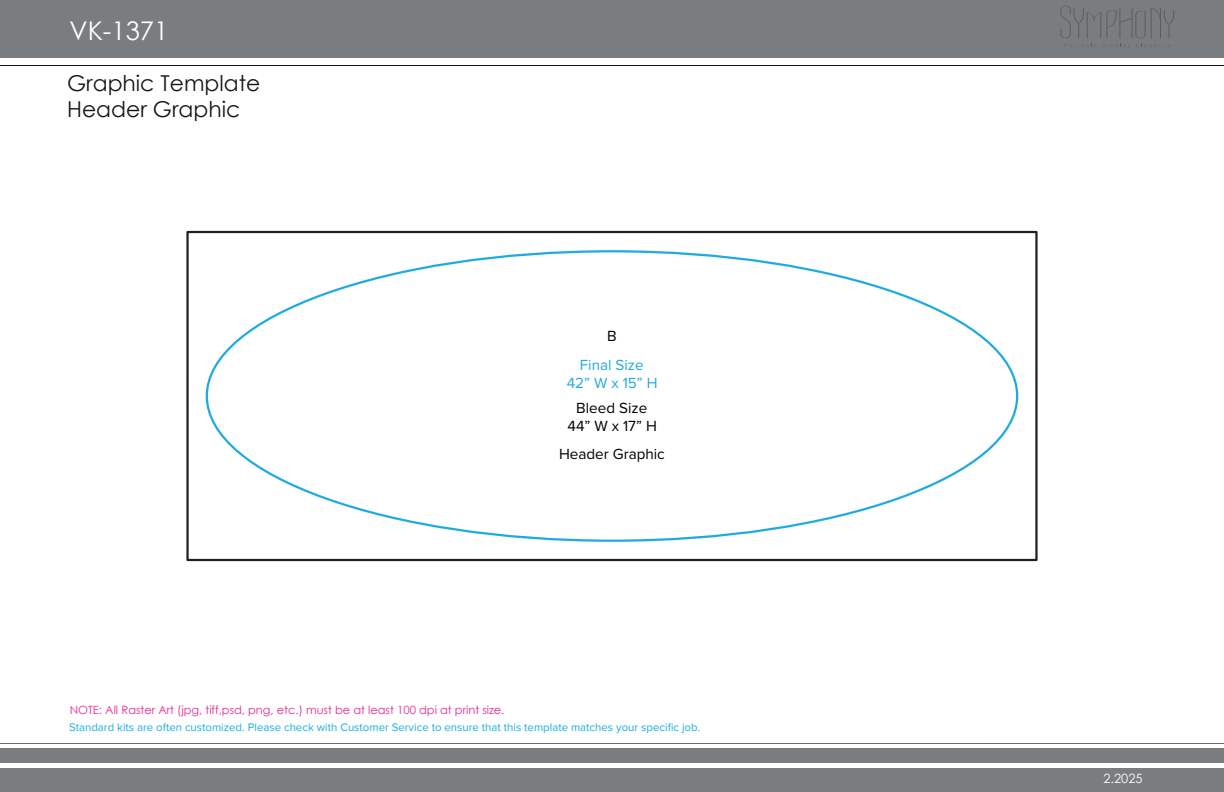
<style>
.page{position:relative;width:1224px;height:792px;background:#fff}
.page>*{position:absolute;margin:0;border:0;box-sizing:border-box;transform-origin:0 0}
.t1{font:25.7px "Century Gothic";color:#fff}
.t2{font:21.9px/26.2px "Century Gothic";color:#181518}
.t3{font:15.2px/18.3px "Proxima Nova";color:#1eabe2;text-align:center}
.t4{font:15.2px/18.3px "Proxima Nova";color:#000;text-align:center}
.t5{font:15.2px "Proxima Nova";color:#000003}
.t6{font:12.8px "Century Gothic";color:#fff}
.t7{font:11.4px "Proxima Nova";color:#1dade3}
.t8{font:11.4px "Century Gothic";color:#e82693}
</style>
<div class="page">
<div style="left:0;top:749px;width:1224px;height:43px;background:#7a7d7f"></div>
<div style="left:0;top:763px;width:1224px;height:5px;background:#fff"></div>
<hr style="left:0;top:743px;width:1224px;height:1px;background:#181518">
<div style="left:0;top:0;width:1224px;height:57px;background:#7a7d7f"></div>
<hr style="left:0;top:65px;width:1224px;height:1px;background:#181518">
<svg style="left:1061px;top:5px;width:113px;height:42px"></svg>
<div style="left:186px;top:231px;width:852px;height:330px;border:2px solid #231f20"></div>
<h1 class="t1" style="left:70px;top:13px;width:100px">VK-1371</h1>
<h2 class="t2" style="left:67px;top:69px;width:195px">Graphic Template<br>Header Graphic</h2>
<h3 class="t5" style="left:607px;top:325px;width:11px">B</h3>
<h3 class="t3" style="left:567px;top:355px;width:92px">Final Size<br>42” W x 15” H</h3>
<h3 class="t4" style="left:568px;top:398px;width:91px">Bleed Size<br>44” W x 17” H</h3>
<h3 class="t5" style="left:559px;top:443px;width:107px">Header Graphic</h3>
<p class="t8" style="left:70px;top:702px;width:436px">NOTE: All Raster Art (jpg, tiff,psd, png, etc.) must be at least 100 dpi at print size.</p>
<p class="t7" style="left:69px;top:719px;width:632px">Standard kits are often customized. Please check with Customer Service to ensure that this template matches your specific job.</p>
<p class="t6" style="left:1104px;top:769px;width:41px">2.2025</p>
</div>
